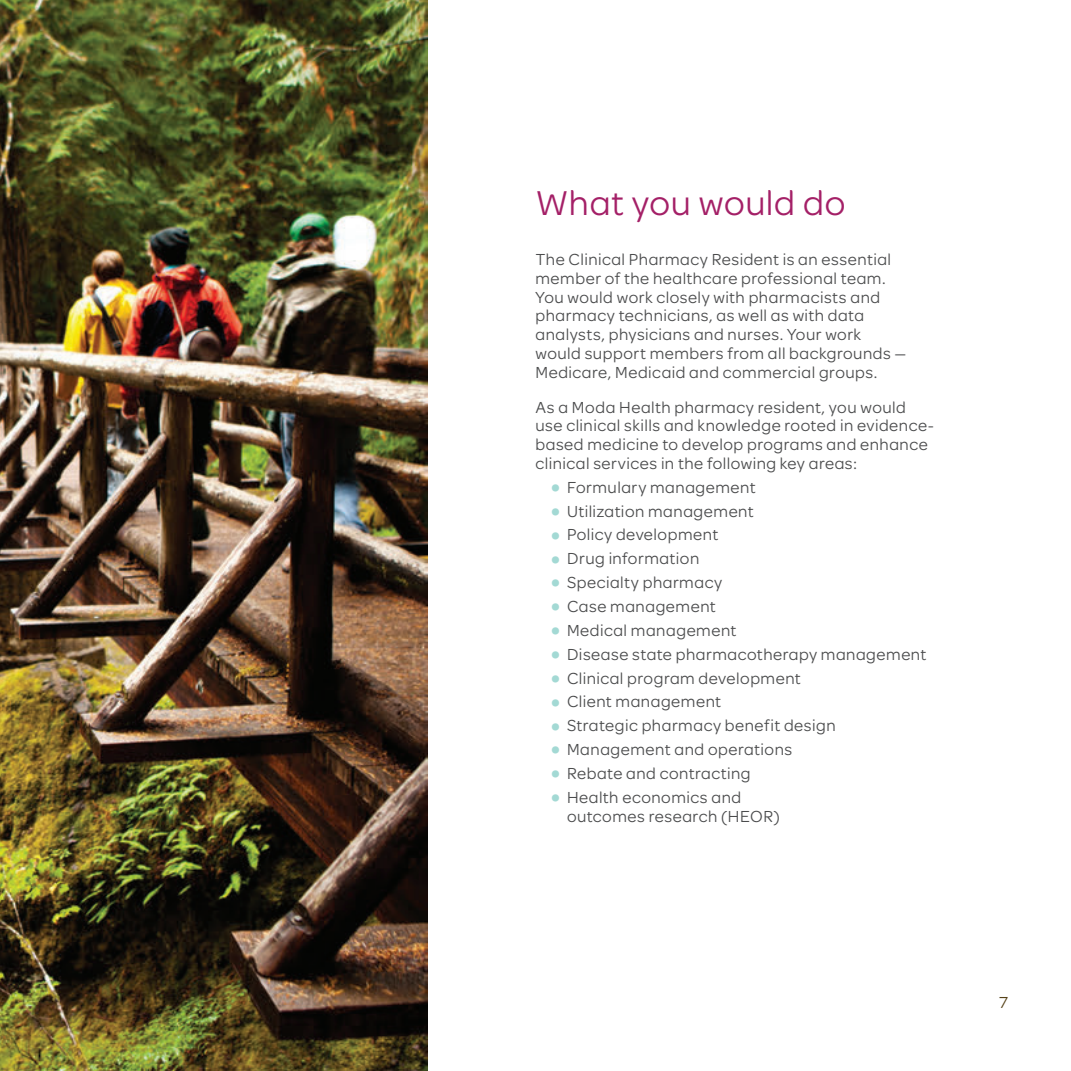
<style>
.page{position:relative;width:1071px;height:1071px;background:#fff}
.page>*{position:absolute;margin:0;border:0;box-sizing:border-box;transform-origin:0 0}
.t1{font:36.75px "Omnes Moda";letter-spacing:.015em;color:#a42067}
.t2{font:17.15px/18.9px "Omnes Moda";letter-spacing:.03em;color:#4b4c4d}
.t3{font:17.15px "Omnes Moda";color:#564218}
.s1{font-weight:700;font-size:24.5px;color:#a3d9d4}
</style>
<div class="page">
<img style="left:0;top:0;width:427px;height:1071px">
<h1 class="t1" style="left:536px;top:178px;width:312px">What you would do</h1>
<p class="t2" style="left:536px;top:249px;width:372px">The Clinical Pharmacy Resident is an essential member of the healthcare professional team.<br>You would work closely with pharmacists and pharmacy technicians, as well as with data analysts, physicians and nurses. Your work would support members from all backgrounds — Medicare, Medicaid and commercial groups.</p>
<p class="t2" style="left:536px;top:396px;width:400px">As a Moda Health pharmacy resident, you would use clinical skills and knowledge rooted in evidence&shy;based medicine to develop programs and enhance clinical services in the following key areas:</p>
<p class="t2" style="left:551px;top:477px;width:206px"><span class="s1">•</span> Formulary management</p>
<p class="t2" style="left:551px;top:500px;width:204px"><span class="s1">•</span> Utilization management</p>
<p class="t2" style="left:551px;top:524px;width:169px"><span class="s1">•</span> Policy development</p>
<p class="t2" style="left:551px;top:548px;width:150px"><span class="s1">•</span> Drug information</p>
<p class="t2" style="left:551px;top:572px;width:172px"><span class="s1">•</span> Specialty pharmacy</p>
<p class="t2" style="left:551px;top:596px;width:166px"><span class="s1">•</span> Case management</p>
<p class="t2" style="left:551px;top:620px;width:187px"><span class="s1">•</span> Medical management</p>
<p class="t2" style="left:551px;top:644px;width:377px"><span class="s1">•</span> Disease state pharmacotherapy management</p>
<p class="t2" style="left:551px;top:667px;width:251px"><span class="s1">•</span> Clinical program development</p>
<p class="t2" style="left:551px;top:691px;width:171px"><span class="s1">•</span> Client management</p>
<p class="t2" style="left:551px;top:715px;width:286px"><span class="s1">•</span> Strategic pharmacy benefit design</p>
<p class="t2" style="left:551px;top:739px;width:243px"><span class="s1">•</span> Management and operations</p>
<p class="t2" style="left:551px;top:763px;width:201px"><span class="s1">•</span> Rebate and contracting</p>
<p class="t2" style="left:567px;top:787px;width:214px;text-indent:-16px"><span class="s1">•</span> Health economics and outcomes research (HEOR)</p>
<p class="t3" style="left:999px;top:991px;width:10px">7</p>
</div>
